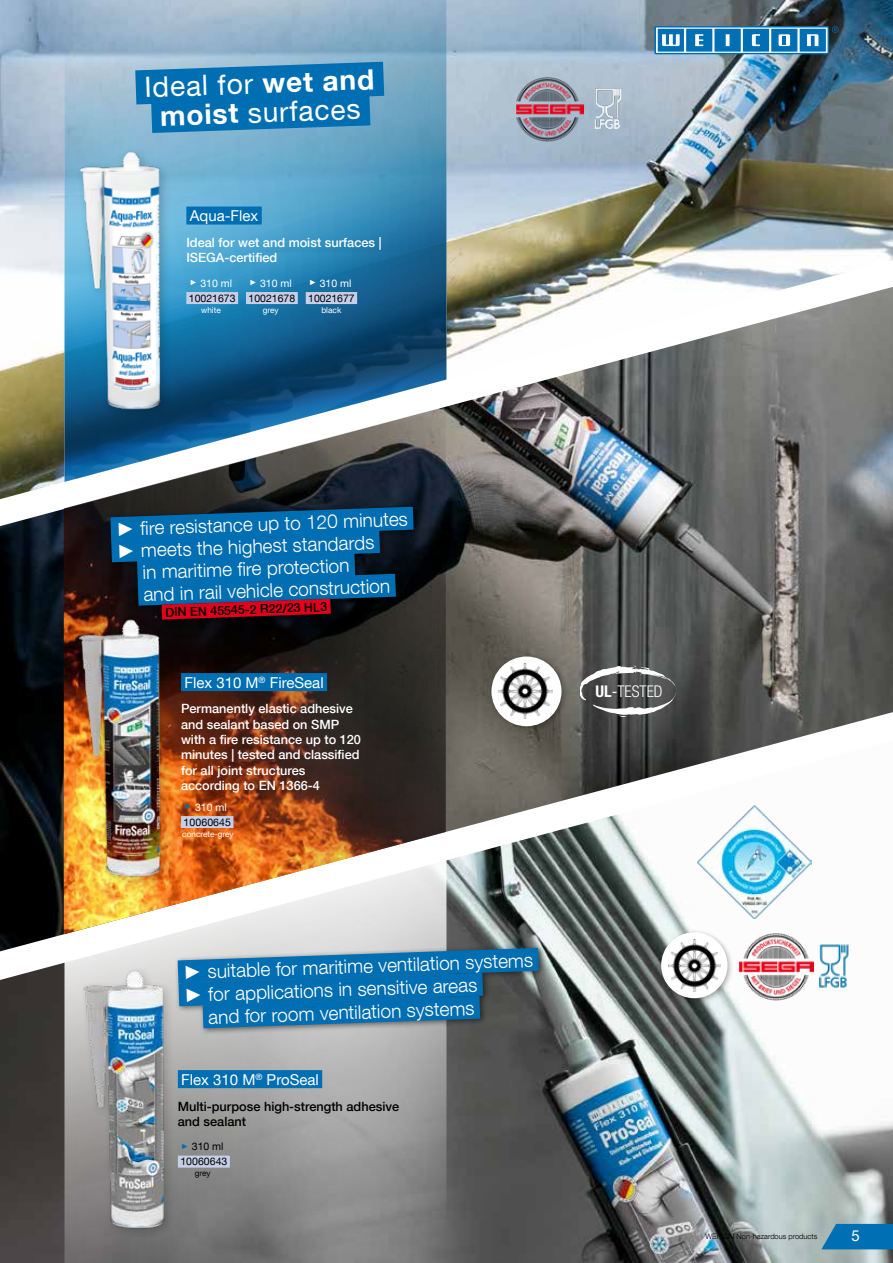
<style>
.page{position:relative;width:893px;height:1263px;background:#fff}
.page>*{position:absolute;margin:0;border:0;box-sizing:border-box;transform-origin:0 0}
.t1{font:28.05px/29.1px "Helvetica Neue LT Com";color:#fff;text-align:center}
.t2{font:300 19.05px "Helvetica Neue LT Com";color:#fff}
.t3{font:300 condensed 16.2px "Helvetica Neue";color:#fff}
.t4{font:15px "Helvetica Neue LT Com";color:#fff}
.t5{font:500 12.75px/15.3px "Helvetica Neue LT Com";color:#fff}
.t6{font:500 12.75px/15.3px "Helvetica Neue LT Com";color:#000}
.t7{font:500 12.45px "Helvetica Neue LT Com";color:#000}
.t8{font:10.5px/15px "Helvetica Neue LT Com";color:#000}
.t9{font:8.25px "Helvetica Neue LT Com";color:#fff}
.t10{font:8.25px "Helvetica Neue LT Com";color:#000}
.t11{font:300 7.5px "Helvetica Neue LT Com";color:#000}
.s1{font-weight:700}
.s2{font-family:"Arial";font-size:7.5px;color:#fff}
.s3{color:#fff}
.s4{font-family:"Arial";font-weight:400}
.s5{font-family:"Arial";font-size:7.5px;color:#006eb2}
.s6{font-weight:400}
</style>
<div class="page">
<img style="left:0;top:951px;width:893px;height:312px">
<svg style="left:64px;top:951px;width:382px;height:312px;background:#939393"></svg>
<img style="left:0;top:0;width:893px;height:287px">
<img style="left:0;top:287px;width:893px;height:664px">
<svg style="left:64px;top:0;width:382px;height:406px;background:#4b8aaf"></svg>
<img style="left:64px;top:406px;width:382px;height:528px">
<div style="left:178px;top:1070px;width:144px;height:18px;background:#006eb2"></div>
<div style="left:178px;top:1155px;width:52px;height:12px;background:#c5d0e8"></div>
<div style="left:658px;top:929px;width:76px;height:76px;background:#000;opacity:.3"></div>
<div style="left:661px;top:932px;width:66px;height:66px;background:#fff;border-radius:50%"></div>
<img style="left:668px;top:939px;width:52px;height:52px">
<img style="left:739px;top:932px;width:75px;height:68px">
<img style="left:819px;top:943px;width:31px;height:45px">
<img style="left:698px;top:805px;width:113px;height:113px">
<div style="left:181px;top:673px;width:146px;height:18px;background:#006eb2"></div>
<div style="left:181px;top:816px;width:52px;height:12px;background:#c5d0e8"></div>
<div style="left:488px;top:653px;width:81px;height:80px;background:#000;opacity:.3"></div>
<div style="left:491px;top:656px;width:70px;height:70px;background:#fff;border-radius:50%"></div>
<img style="left:499px;top:664px;width:53px;height:55px">
<svg style="left:581px;top:666px;width:95px;height:51px;background:#696a6a"></svg>
<div style="left:186px;top:207px;width:76px;height:18px;background:#006eb2"></div>
<img style="left:516px;top:77px;width:67px;height:65px">
<img style="left:593px;top:87px;width:29px;height:43px">
<div style="left:186px;top:292px;width:52px;height:12px;background:#c5d0e8"></div>
<div style="left:246px;top:292px;width:52px;height:12px;background:#c5d0e8"></div>
<div style="left:306px;top:292px;width:51px;height:12px;background:#c5d0e8"></div>
<svg style="left:87px;top:494px;width:350px;height:133px;background:#15446a"></svg>
<svg style="left:101px;top:44px;width:318px;height:107px;background:#4892c0"></svg>
<svg style="left:154px;top:936px;width:408px;height:104px;background:#4682a6"></svg>
<div style="left:78px;top:966px;width:97px;height:273px;background:#716e70"></div>
<img style="left:79px;top:942px;width:99px;height:294px">
<img style="left:75px;top:590px;width:105px;height:317px">
<img style="left:70px;top:123px;width:116px;height:317px">
<svg style="left:821px;top:1224px;width:72px;height:25px;background:#1276b4"></svg>
<svg style="left:654px;top:26px;width:185px;height:28px;background:#408fc0"></svg>
<h1 class="t1" style="left:144px;top:72px;width:231px;rotate:-2deg">Ideal for <span class="s1">wet and moist</span> surfaces</h1>
<p class="t4" style="left:190px;top:206px;width:70px">Aqua-Flex</p>
<p class="t5" style="left:186px;top:235px;width:197px">Ideal for wet and moist surfaces |<br>ISEGA-certified</p>
<p class="t8" style="left:189px;top:275px;width:48px"><span class="s2">►</span> <span class="s3">310 ml<br></span>10021673</p>
<p class="t9" style="left:201px;top:305px;width:21px">white</p>
<p class="t8" style="left:249px;top:275px;width:48px"><span class="s2">►</span> <span class="s3">310 ml<br></span>10021678</p>
<p class="t9" style="left:263px;top:305px;width:17px">grey</p>
<p class="t8" style="left:308px;top:275px;width:48px"><span class="s2">►</span> <span class="s3">310 ml<br></span>10021677</p>
<p class="t9" style="left:321px;top:305px;width:21px">black</p>
<p class="t2" style="left:116px;top:517px;width:293px;rotate:-2deg"><span class="s4">►</span> fi re resistance up to 120 minutes</p>
<p class="t2" style="left:116px;top:539px;width:259px;rotate:-2deg"><span class="s4">►</span> meets the highest standards</p>
<p class="t2" style="left:142px;top:561px;width:208px;rotate:-2deg">in maritime fi re protection</p>
<p class="t2" style="left:143px;top:583px;width:248px;rotate:-2deg">and in rail vehicle construction</p>
<p class="t7" style="left:165px;top:605px;width:163px;rotate:-2deg">DIN EN 45545-2 R22/23 HL3</p>
<p class="t4" style="left:184px;top:673px;width:141px">Flex 310 M<sup>®</sup> FireSeal</p>
<p class="t5" style="left:181px;top:701px;width:182px">Permanently elastic adhesive and sealant based on SMP with a fire resistance up to 120 minutes | tested and classified for all joint structures according to EN 1366-4</p>
<p class="t8" style="left:184px;top:799px;width:49px"><span class="s5">►</span> <span class="s3">310 ml<br></span>10060645</p>
<p class="t9" style="left:182px;top:829px;width:53px">concrete-grey</p>
<p class="t2" style="left:183px;top:960px;width:351px;rotate:-2deg"><span class="s4">►</span> suitable for maritime ventilation systems</p>
<p class="t2" style="left:184px;top:983px;width:295px;rotate:-2deg"><span class="s4">►</span> for applications in sensitive areas</p>
<p class="t2" style="left:208px;top:1005px;width:268px;rotate:-2deg">and for room ventilation systems</p>
<p class="t4" style="left:181px;top:1070px;width:139px">Flex 310 M<sup>®</sup> ProSeal</p>
<p class="t6" style="left:178px;top:1098px;width:223px">Multi-purpose high-strength adhesive and sealant</p>
<p class="t8" style="left:180px;top:1139px;width:48px"><span class="s5">►</span> 310 ml<br>10060643</p>
<p class="t10" style="left:195px;top:1168px;width:17px">grey</p>
<p class="t3" style="left:596px;top:682px;width:69px"><span class="s1">UL</span><span class="s6">-</span>TESTED</p>
<p class="t11" style="left:705px;top:1232px;width:113px">WEICON Non-hazardous products</p>
<p class="t4" style="left:852px;top:1226px;width:10px">5</p>
</div>
